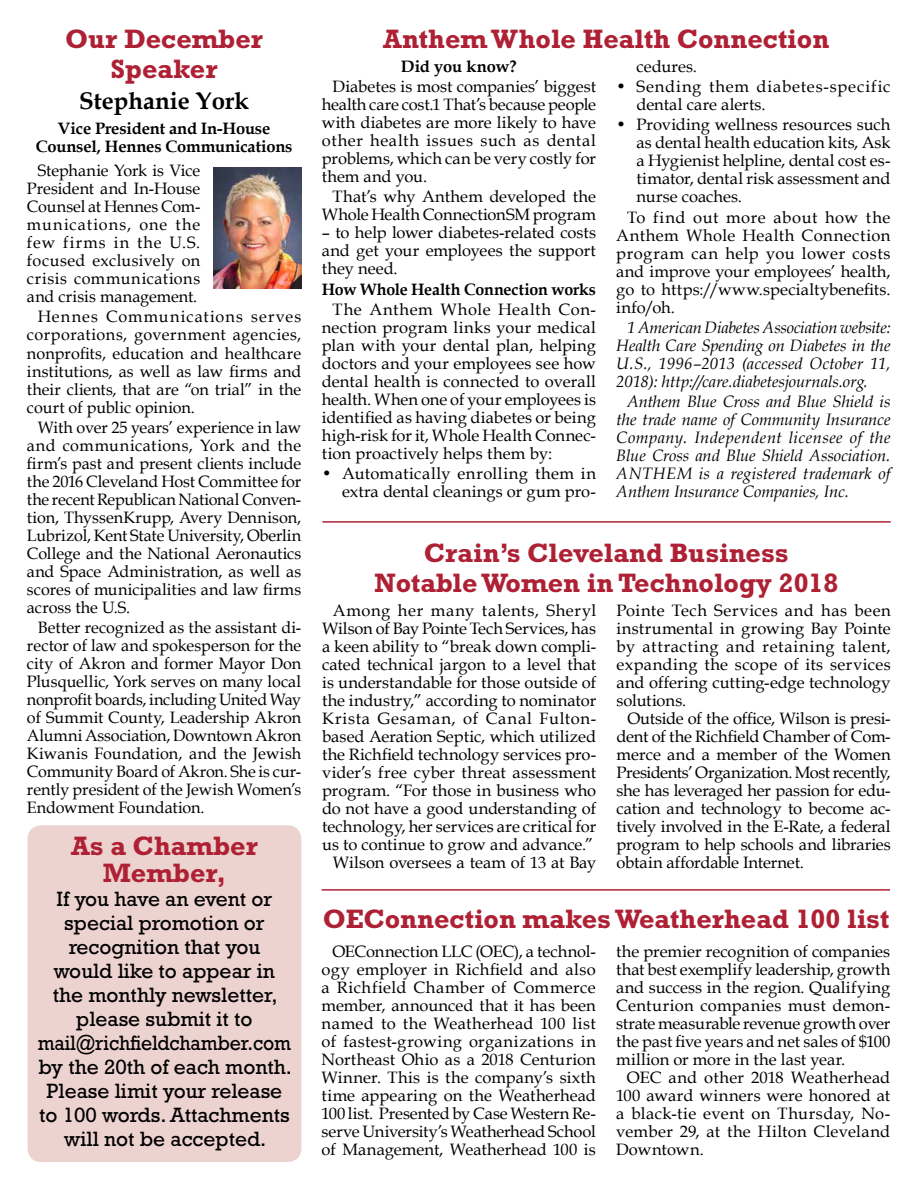
<style>
.page{position:relative;width:918px;height:1188px;background:#fff}
.page>*{position:absolute;margin:0;border:0;box-sizing:border-box;transform-origin:0 0}
.t1{font:700 27px/30px "Rockwell";color:#ae2135;text-align:center}
.t2{font:700 24px "Book Antiqua";color:#000}
.t3{font:21px/24px "Rockwell";color:#000;text-align:center}
.t4{font:16.5px/18px "Book Antiqua";letter-spacing:.005em;color:#000;text-align:justify}
.t5{font:italic 16.5px/18px "Book Antiqua";letter-spacing:-.005em;color:#000;text-align:justify}
.t6{font:700 16.5px/18px "Book Antiqua";letter-spacing:-.01em;color:#000;text-align:center}
.t7{font:16.5px/18px "Book Antiqua";letter-spacing:.04em;color:#000}
</style>
<div class="page">
<img style="left:214px;top:167px;width:87px;height:121px">
<div style="left:28px;top:825px;width:273px;height:337px;background:#edd3cf;border-radius:14px"></div>
<hr style="left:322px;top:521px;width:569px;height:2px;background:#ae2135">
<hr style="left:322px;top:889px;width:568px;height:2px;background:#ae2135">
<h1 class="t1" style="left:65px;top:23px;width:199px">Our December<br>Speaker</h1>
<h2 class="t2" style="left:79px;top:87px;width:171px">Stephanie York</h2>
<p class="t6" style="left:36px;top:119px;width:258px">Vice President and In-House<br>Counsel, Hennes Communications</p>
<p class="t4" style="left:27px;top:162px;width:175px;text-indent:11px">Stephanie York is Vice President and In-House Counsel at Hennes Com&shy;munications, one the few firms in the U.S. focused exclusively on crisis communications and crisis management.</p>
<p class="t4" style="left:27px;top:308px;width:276px;text-indent:11px">Hennes Communications serves corporations, government agencies, nonprofits, education and healthcare institutions, as well as law firms and their clients, that are “on trial” in the court of public opinion.</p>
<p class="t4" style="left:27px;top:418px;width:276px;text-indent:11px">With over 25 years’ experience in law and communications, York and the firm’s past and present clients include the 2016 Cleveland Host Committee for the recent Republican National Conven&shy;tion, ThyssenKrupp, Avery Dennison, Lubrizol, Kent State University, Oberlin College and the National Aeronautics and Space Administration, as well as scores of municipalities and law firms across the U.S.</p>
<p class="t4" style="left:27px;top:618px;width:276px;text-indent:11px">Better recognized as the assistant di&shy;rector of law and spokesperson for the city of Akron and former Mayor Don Plusquellic, York serves on many local nonprofit boards, including United Way of Summit County, Leadership Akron Alumni Association, Downtown Akron Kiwanis Foundation, and the Jewish Community Board of Akron. She is cur&shy;rently president of the Jewish Women’s Endowment Foundation.</p>
<h1 class="t1" style="left:71px;top:832px;width:188px;line-height:27px">As a Chamber<br>Member,</h1>
<p class="t3" style="left:38px;top:886px;width:256px">If you have an event or special promotion or recognition that you would like to appear in the monthly newsletter, please submit it to mail@richfieldchamber.com by the 20th of each month.<br>Please limit your release to 100 words. Attachments will not be accepted.</p>
<h1 class="t1" style="left:383px;top:23px;width:448px">Anthem Whole Health Connection</h1>
<p class="t6" style="left:401px;top:58px;width:118px">Did you know?</p>
<p class="t4" style="left:322px;top:78px;width:276px;text-indent:11px">Diabetes is most companies’ biggest health care cost.1 That’s because people with diabetes are more likely to have other health issues such as dental problems, which can be very costly for them and you.</p>
<p class="t4" style="left:322px;top:188px;width:276px;text-align:right">That’s why Anthem developed the<br>Whole Health ConnectionSM program</p>
<p class="t4" style="left:322px;top:224px;width:276px">– to help lower diabetes-related costs and get your employees the support they need.</p>
<p class="t6" style="left:322px;top:280px;width:276px">How Whole Health Connection works</p>
<p class="t4" style="left:322px;top:300px;width:276px;text-indent:11px">The Anthem Whole Health Con&shy;nection program links your medical plan with your dental plan, helping doctors and your employees see how dental health is connected to overall health. When one of your employees is identified as having diabetes or being high-risk for it, Whole Health Connec&shy;tion proactively helps them by:</p>
<p class="t4" style="left:322px;top:464px;width:276px;text-align:right">• Automatically enrolling them in extra dental cleanings or gum pro-</p>
<p class="t4" style="left:637px;top:58px;width:62px">cedures.</p>
<p class="t7" style="left:637px;top:78px;width:255px;text-indent:-20px">• Sending them diabetes-specific dental care alerts.</p>
<p class="t4" style="left:637px;top:116px;width:255px;text-indent:-20px">• Providing wellness resources such as dental health education kits, Ask a Hygienist helpline, dental cost es&shy;timator, dental risk assessment and nurse coaches.</p>
<p class="t4" style="left:616px;top:208px;width:276px;text-indent:11px">To find out more about how the Anthem Whole Health Connection program can help you lower costs and improve your employees’ health, go to https://www.specialtybenefits. info/oh.</p>
<p class="t5" style="left:616px;top:318px;width:276px;text-indent:11px">1 American Diabetes Association website:<br>Health Care Spending on Diabetes in the U.S., 1996–2013 (accessed October 11, 2018): http://care.diabetesjournals.org.</p>
<p class="t5" style="left:616px;top:393px;width:276px;text-indent:11px">Anthem Blue Cross and Blue Shield is the trade name of Community Insurance Company. Independent licensee of the Blue Cross and Blue Shield Association.<br>ANTHEM is a registered trademark of Anthem Insurance Companies, Inc.</p>
<h1 class="t1" style="left:374px;top:537px;width:465px">Crain’s Cleveland Business<br>Notable Women in Technology 2018</h1>
<p class="t4" style="left:322px;top:602px;width:276px;text-align:right">Among her many talents, Sheryl Wilson of Bay Pointe Tech Services, has a keen ability to “break down compli&shy;cated technical jargon to a level that is understandable for those outside of the industry,” according to nominator Krista Gesaman, of Canal Fulton&shy;based Aeration Septic, which utilized the Richfield technology services pro&shy;vider’s free cyber threat assessment program. “For those in business who do not have a good understanding of technology, her services are critical for us to continue to grow and advance.” Wilson oversees a team of 13 at Bay</p>
<p class="t4" style="left:617px;top:602px;width:276px">Pointe Tech Services and has been instrumental in growing Bay Pointe by attracting and retaining talent, expanding the scope of its services and offering cutting-edge technology solutions.</p>
<p class="t4" style="left:617px;top:710px;width:276px;text-indent:11px">Outside of the office, Wilson is presi&shy;dent of the Richfield Chamber of Com&shy;merce and a member of the Women Presidents’ Organization. Most recently, she has leveraged her passion for edu&shy;cation and technology to become ac&shy;tively involved in the E-Rate, a federal program to help schools and libraries obtain affordable Internet.</p>
<h1 class="t1" style="left:323px;top:903px;width:568px">OEConnection makes Weatherhead 100 list</h1>
<p class="t4" style="left:322px;top:942px;width:276px;text-indent:11px">OEConnection LLC (OEC), a technol&shy;ogy employer in Richfield and also a Richfield Chamber of Commerce member, announced that it has been named to the Weatherhead 100 list of fastest-growing organizations in Northeast Ohio as a 2018 Centurion Winner. This is the company’s sixth time appearing on the Weatherhead 100 list. Presented by Case Western Re&shy;serve University’s Weatherhead School of Management, Weatherhead 100 is</p>
<p class="t4" style="left:616px;top:942px;width:276px">the premier recognition of companies that best exemplify leadership, growth and success in the region. Qualifying Centurion companies must demon&shy;strate measurable revenue growth over the past five years and net sales of $100 million or more in the last year.</p>
<p class="t4" style="left:616px;top:1068px;width:276px;text-indent:11px">OEC and other 2018 Weatherhead 100 award winners were honored at a black-tie event on Thursday, No&shy;vember 29, at the Hilton Cleveland Downtown.</p>
</div>
